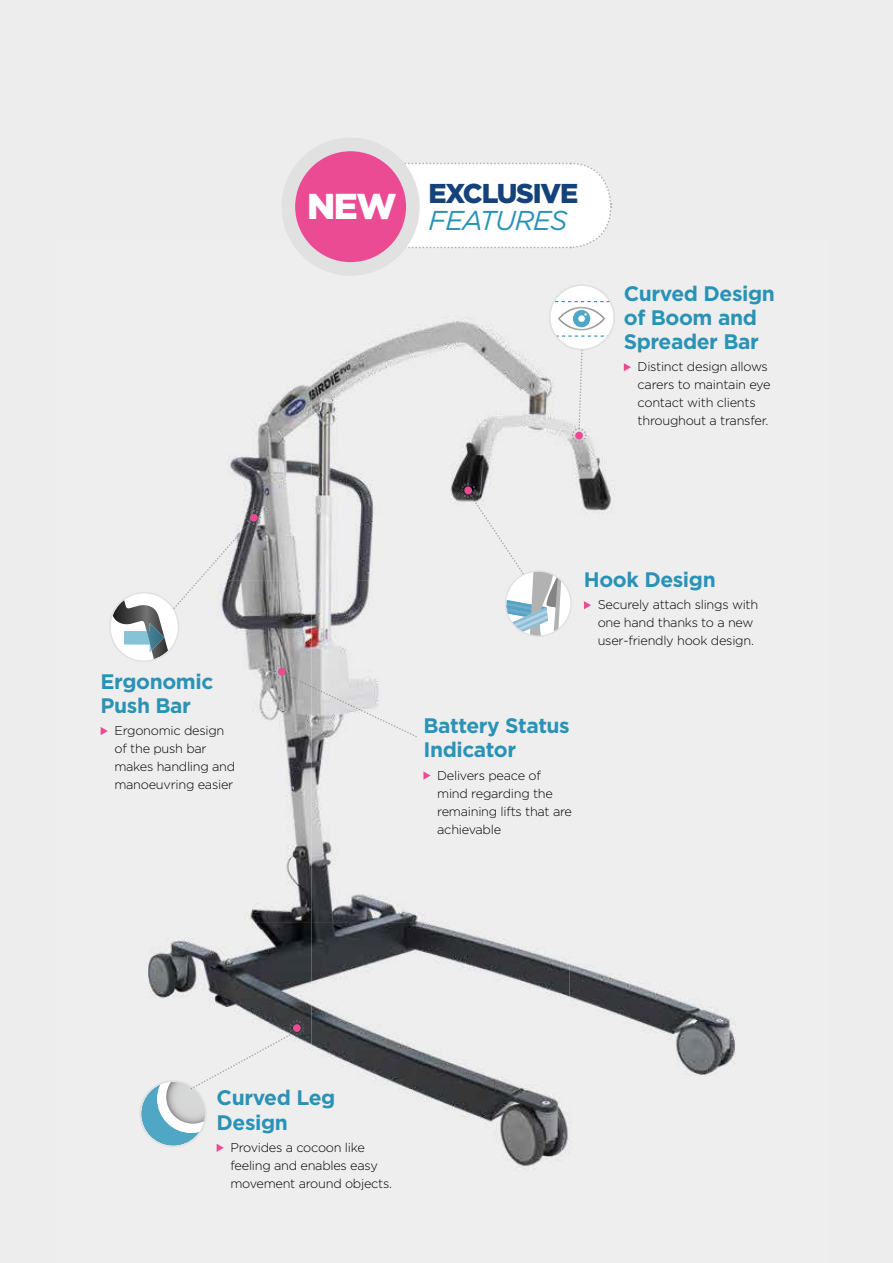
<style>
.page{position:relative;width:893px;height:1263px;background:#ededed}
.page>*{position:absolute;margin:0;border:0;box-sizing:border-box;transform-origin:0 0}
.t1{font:900 27.3px/26.2px "Gotham";letter-spacing:-.045em;color:#14427a}
.t2{font:700 21px/24.3px "Gotham";letter-spacing:-.02em;color:#2993b7}
.t3{font:300 12.75px/18px "Gotham";letter-spacing:-.02em;color:#000}
.s1{font-size:36px;color:#fff}
.s2{font-weight:400;font-style:italic;color:#2993b7}
</style>
<div class="page">
<img style="left:148px;top:352px;width:588px;height:817px">
<img style="left:100px;top:240px;width:470px;height:682px">
<img style="left:470px;top:495px;width:54px;height:79px">
<img style="left:461px;top:483px;width:14px;height:14px">
<div style="left:464px;top:487px;width:8px;height:7px;background:#ea4b93;border-radius:50%"></div>
<div style="left:506px;top:571px;width:65px;height:65px;background:#fff;border-radius:50%"></div>
<svg style="left:506px;top:571px;width:55px;height:65px"></svg>
<div style="left:505px;top:570px;width:67px;height:67px;border:2px solid #e1e1e1;border-radius:50%"></div>
<svg style="left:584px;top:601px;width:7px;height:8px"></svg>
<svg style="left:395px;top:162px;width:217px;height:87px;background:#fcfcfc"></svg>
<div style="left:288px;top:144px;width:125px;height:125px;background:#ea4b93;border-radius:50%"></div>
<div style="left:282px;top:138px;width:138px;height:138px;border:14px solid #e1e1e1;border-radius:50%"></div>
<img style="left:579px;top:353px;width:4px;height:49px">
<svg style="left:549px;top:284px;width:66px;height:67px"></svg>
<svg style="left:573px;top:427px;width:13px;height:8px"></svg>
<img style="left:572px;top:435px;width:14px;height:8px">
<div style="left:575px;top:432px;width:8px;height:7px;background:#ea4b93;border-radius:50%"></div>
<svg style="left:624px;top:363px;width:7px;height:8px"></svg>
<img style="left:174px;top:524px;width:74px;height:85px">
<svg style="left:109px;top:592px;width:70px;height:70px"></svg>
<img style="left:247px;top:510px;width:14px;height:15px">
<div style="left:250px;top:514px;width:8px;height:8px;background:#ea4b93;border-radius:50%"></div>
<svg style="left:101px;top:727px;width:7px;height:8px"></svg>
<svg style="left:423px;top:771px;width:8px;height:9px"></svg>
<svg style="left:217px;top:1144px;width:7px;height:8px"></svg>
<img style="left:244px;top:1036px;width:44px;height:24px">
<svg style="left:140px;top:1080px;width:67px;height:67px"></svg>
<svg style="left:289px;top:1021px;width:14px;height:15px"></svg>
<img style="left:290px;top:1020px;width:14px;height:15px">
<div style="left:293px;top:1024px;width:8px;height:8px;background:#ea4b93;border-radius:50%"></div>
<img style="left:288px;top:675px;width:129px;height:62px">
<img style="left:275px;top:664px;width:14px;height:15px">
<div style="left:278px;top:668px;width:8px;height:8px;background:#ea4b93;border-radius:50%"></div>
<h1 class="t1" style="left:429px;top:180px;width:151px;text-indent:-122px"><span class="s1">NEW</span> EXCLUSIVE<br><span class="s2">FEATURES</span></h1>
<h2 class="t2" style="left:624px;top:281px;width:153px">Curved Design of Boom and<br>Spreader Bar</h2>
<p class="t3" style="left:638px;top:357px;width:134px">Distinct design allows carers to maintain eye contact with clients throughout a transfer.</p>
<h2 class="t2" style="left:101px;top:669px;width:114px">Ergonomic<br>Push Bar</h2>
<p class="t3" style="left:114px;top:721px;width:122px">Ergonomic design of the push bar makes handling and manoeuvring easier</p>
<h2 class="t2" style="left:423px;top:713px;width:148px">Battery Status<br>Indicator</h2>
<p class="t3" style="left:437px;top:766px;width:136px">Delivers peace of mind regarding the remaining lifts that are achievable</p>
<h2 class="t2" style="left:584px;top:567px;width:133px">Hook Design</h2>
<p class="t3" style="left:598px;top:595px;width:162px">Securely attach slings with one hand thanks to a new user-friendly hook design.</p>
<h2 class="t2" style="left:217px;top:1086px;width:120px">Curved Leg<br>Design</h2>
<p class="t3" style="left:230px;top:1138px;width:163px">Provides a cocoon like feeling and enables easy movement around objects.</p>
</div>
